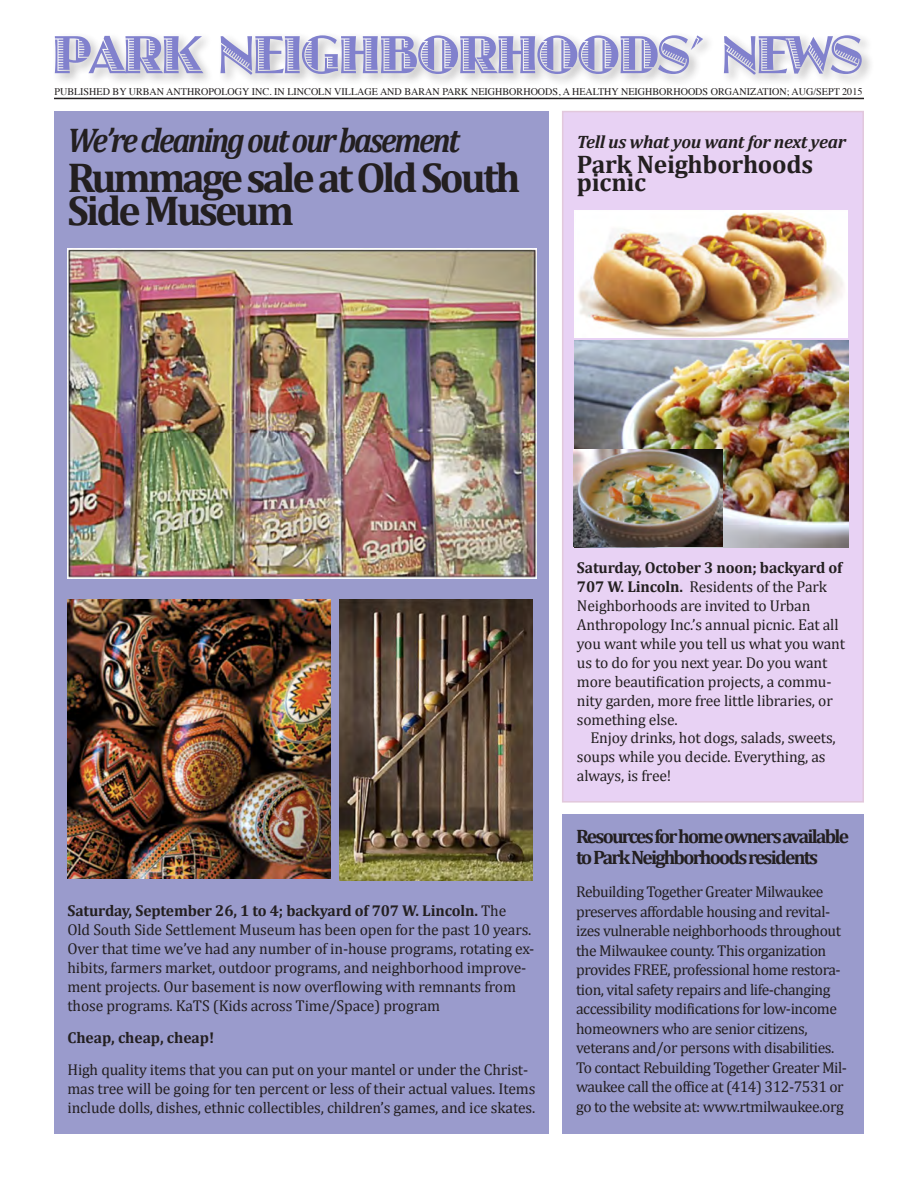
<style>
.page{position:relative;width:918px;height:1188px;background:#fff}
.page>*{position:absolute;margin:0;border:0;box-sizing:border-box;transform-origin:0 0}
.t1{font:55.5px "Jazz Let Plain";letter-spacing:-.045em;color:#8181cd}
.t2{font:700 42px/33px "Cambria";letter-spacing:-.07em;color:#231f20}
.t3{font:italic 700 34.5px "Cambria";letter-spacing:-.07em;color:#231f20;scale:.9 1}
.t4{font:700 25.5px/18px "Cambria";letter-spacing:-.01em;color:#231f20}
.t5{font:700 19.5px/21px "Cambria";letter-spacing:-.09em;color:#231f20}
.t6{font:italic 700 18px "Cambria";letter-spacing:-.02em;color:#231f20}
.t7{font:15.75px/18.9px "Cambria";letter-spacing:-.01em;color:#231f20}
.t8{font:15.75px/19.5px "Cambria";letter-spacing:-.03em;color:#231f20}
.t9{font:700 15.75px "Cambria";letter-spacing:-.005em;color:#231f20}
.t10{font:10.2px "Times";color:#231f20}
.s1{font-weight:700}
</style>
<div class="page">
<div style="left:54px;top:112px;width:495px;height:1022px;background:#9a9bcc"></div>
<div style="left:563px;top:815px;width:301px;height:319px;background:#9a9bcc"></div>
<div style="left:45px;top:26px;width:826px;height:57px;background:#fff;opacity:.75"></div>
<hr style="left:54px;top:98px;width:810px;height:1px;background:#231f20">
<div style="left:563px;top:112px;width:300px;height:690px;background:#e8d2f4"></div>
<div style="left:562px;top:111px;width:302px;height:692px;border:2px solid #e2c8dc"></div>
<img style="left:68px;top:249px;width:469px;height:329px">
<img style="left:68px;top:600px;width:262px;height:278px">
<img style="left:340px;top:600px;width:193px;height:280px">
<img style="left:574px;top:210px;width:274px;height:128px">
<img style="left:574px;top:340px;width:274px;height:207px">
<img style="left:573px;top:449px;width:149px;height:98px">
<p class="t1" style="left:52px;top:10px;width:813px">PARK NEIGHBORHOODS’ NEWS</p>
<p class="t10" style="left:54px;top:82px;width:810px">PUBLISHED BY URBAN ANTHROPOLOGY INC. IN LINCOLN VILLAGE AND BARAN PARK NEIGHBORHOODS, A HEALTHY NEIGHBORHOODS ORGANIZATION; AUG/SEPT 2015</p>
<p class="t6" style="left:577px;top:131px;width:270px">Tell us what you want for next year</p>
<p class="t4" style="left:577px;top:154px;width:238px">Park Neighborhoods picnic</p>
<p class="t3" style="left:68px;top:119px;width:437px">We’re cleaning out our basement</p>
<p class="t2" style="left:68px;top:160px;width:455px">Rummage sale at Old South<br>Side Museum</p>
<p class="t7" style="left:68px;top:901px;width:468px"><span class="s1">Saturday, September 26, 1 to 4; backyard of 707 W. Lincoln.</span> The<br>Old South Side Settlement Museum has been open for the past 10 years.<br>Over that time we’ve had any number of in-house programs, rotating ex&shy;hibits, farmers market, outdoor programs, and neighborhood improve&shy;ment projects. Our basement is now overflowing with remnants from those programs. KaTS (Kids across Time/Space) program</p>
<p class="t9" style="left:68px;top:1028px;width:148px">Cheap, cheap, cheap!</p>
<p class="t7" style="left:68px;top:1060px;width:469px">High quality items that you can put on your mantel or under the Christ&shy;mas tree will be going for ten percent or less of their actual values. Items include dolls, dishes, ethnic collectibles, children’s games, and ice skates.</p>
<p class="t7" style="left:577px;top:558px;width:270px"><span class="s1">Saturday, October 3 noon; backyard of 707 W. Lincoln.</span> Residents of the Park Neighborhoods are invited to Urban Anthropology Inc.’s annual picnic. Eat all you want while you tell us what you want us to do for you next year. Do you want more beautification projects, a commu&shy;nity garden, more free little libraries, or something else.</p>
<p class="t7" style="left:577px;top:729px;width:260px;text-indent:14px">Enjoy drinks, hot dogs, salads, sweets, soups while you decide. Everything, as always, is free!</p>
<p class="t5" style="left:576px;top:826px;width:274px">Resources for home owners available to Park Neighborhoods residents</p>
<p class="t8" style="left:576px;top:882px;width:272px">Rebuilding Together Greater Milwaukee preserves affordable housing and revital&shy;izes vulnerable neighborhoods throughout the Milwaukee county. This organization provides FREE, professional home restora&shy;tion, vital safety repairs and life-changing accessibility modifications for low-income homeowners who are senior citizens, veterans and/or persons with disabilities.<br>To contact Rebuilding Together Greater Mil&shy;waukee call the office at (414) 312-7531 or go to the website at: www.rtmilwaukee.org</p>
</div>
